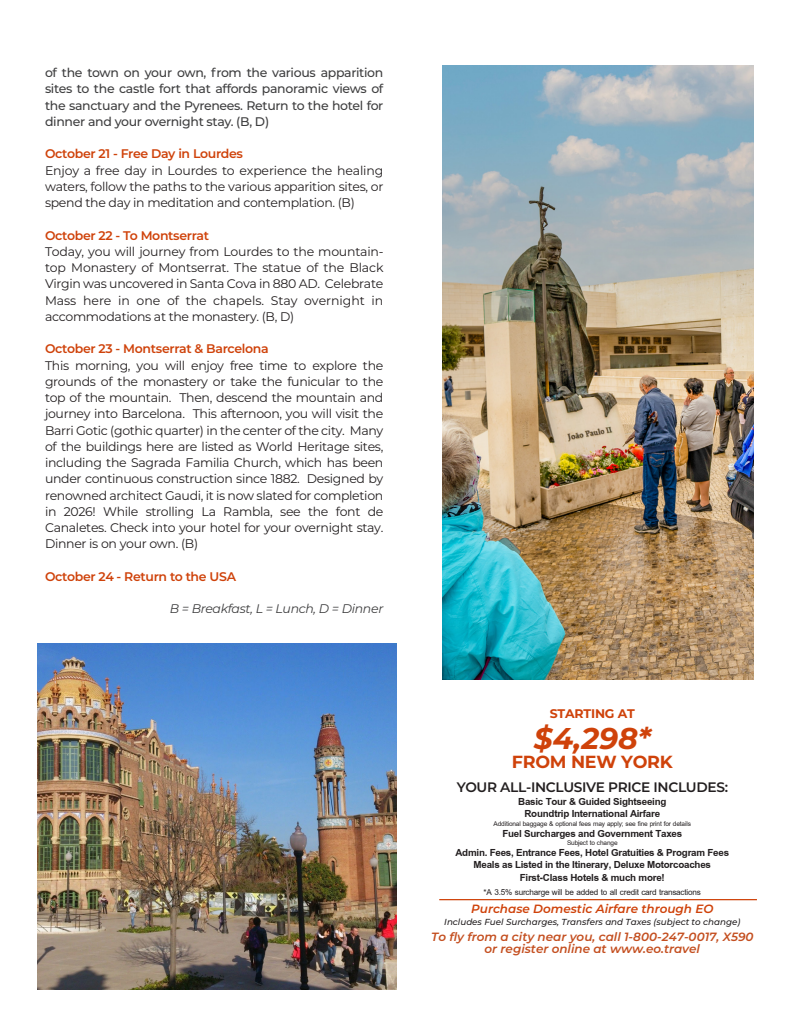
<style>
.page{position:relative;width:810px;height:1035px;background:#fff}
.page>*{position:absolute;margin:0;border:0;box-sizing:border-box;transform-origin:0 0}
.t1{font:italic 700 30px "Montserrat";color:#cf420a}
.t2{font:700 17.5px "Montserrat";letter-spacing:-.015em;color:#cf420a}
.t3{font:700 15px/12.5px "Browallia New";letter-spacing:-.015em;color:#231f20;text-align:center}
.t4{font:600 13.75px "Montserrat";letter-spacing:-.025em;color:#231f20}
.t5{font:12.5px/16.2px "Montserrat";letter-spacing:-.025em;color:#231f20;text-align:justify}
.t6{font:500 12.5px/16.2px "Montserrat";letter-spacing:-.025em;color:#3e3e3f;text-align:justify}
.t7{font:600 12.5px "Montserrat";letter-spacing:-.025em;color:#cf420a}
.t8{font:12.5px "Browallia New";letter-spacing:-.015em;color:#231f20}
.t9{font:italic 12.5px "Montserrat";letter-spacing:-.025em;color:#3e3e3f}
.t10{font:700 12.5px "Montserrat";letter-spacing:-.015em;color:#cf420a}
.t11{font:italic 600 12px/12.5px "Montserrat";color:#c44f20;text-align:center}
.t12{font:italic 600 12px "Montserrat";color:#cf420a}
.t13{font:10px "Browallia New";letter-spacing:-.015em;color:#231f20}
.t14{font:italic 500 8.75px "Montserrat";color:#231f20}
</style>
<div class="page">
<img style="left:443px;top:65px;width:310px;height:614px">
<hr style="left:439px;top:899px;width:318px;height:1px;background:#cf420a">
<img style="left:38px;top:644px;width:359px;height:346px">
<p class="t6" style="left:45px;top:64px;width:340px">of the town on your own, from the various apparition sites to the castle fort that affords panoramic views of the sanctuary and the Pyrenees. Return to the hotel for dinner and your overnight stay. (B, D)</p>
<p class="t7" style="left:45px;top:145px;width:200px">October 21 - Free Day in Lourdes</p>
<p class="t5" style="left:45px;top:162px;width:340px">Enjoy a free day in Lourdes to experience the healing waters, follow the paths to the various apparition sites, or spend the day in meditation and contemplation. (B)</p>
<p class="t7" style="left:45px;top:226px;width:166px">October 22 - To Montserrat</p>
<p class="t5" style="left:45px;top:243px;width:340px">Today, you will journey from Lourdes to the mountain&shy;top Monastery of Montserrat. The statue of the Black Virgin was uncovered in Santa Cova in 880 AD. Celebrate Mass here in one of the chapels. Stay overnight in accommodations at the monastery. (B, D)</p>
<p class="t7" style="left:45px;top:340px;width:225px">October 23 - Montserrat &amp; Barcelona</p>
<p class="t5" style="left:45px;top:357px;width:340px">This morning, you will enjoy free time to explore the grounds of the monastery or take the funicular to the top of the mountain. Then, descend the mountain and journey into Barcelona. This afternoon, you will visit the Barri Gotic (gothic quarter) in the center of the city. Many of the buildings here are listed as World Heritage sites, including the Sagrada Familia Church, which has been under continuous construction since 1882. Designed by renowned architect Gaudi, it is now slated for completion in 2026! While strolling La Rambla, see the font de Canaletes. Check into your hotel for your overnight stay.<br>Dinner is on your own. (B)</p>
<p class="t7" style="left:45px;top:568px;width:193px">October 24 - Return to the USA</p>
<p class="t9" style="left:170px;top:600px;width:215px">B = Breakfast, L = Lunch, D = Dinner</p>
<p class="t10" style="left:550px;top:704px;width:86px">STARTING AT</p>
<h1 class="t1" style="left:534px;top:716px;width:119px">$4,298*</h1>
<h2 class="t2" style="left:512px;top:749px;width:162px">FROM NEW YORK</h2>
<p class="t4" style="left:457px;top:777px;width:273px">YOUR ALL-INCLUSIVE PRICE INCLUDES:</p>
<p class="t3" style="left:518px;top:795px;width:150px">Basic Tour &amp; Guided Sightseeing<br>Roundtrip International Airfare</p>
<p class="t13" style="left:494px;top:817px;width:199px">Additional baggage &amp; optional fees may apply; see fine print for details</p>
<p class="t3" style="left:502px;top:828px;width:181px">Fuel Surcharges and Government Taxes</p>
<p class="t13" style="left:567px;top:836px;width:52px">Subject to change</p>
<p class="t3" style="left:455px;top:846px;width:275px">Admin. Fees, Entrance Fees, Hotel Gratuities &amp; Program Fees<br>Meals as Listed in the Itinerary, Deluxe Motorcoaches<br>First-Class Hotels &amp; much more!</p>
<p class="t8" style="left:484px;top:884px;width:219px">*A 3.5% surcharge will be added to all credit card transactions</p>
<p class="t12" style="left:471px;top:900px;width:244px">Purchase Domestic Airfare through EO</p>
<p class="t14" style="left:444px;top:916px;width:298px">Includes Fuel Surcharges, Transfers and Taxes (subject to change)</p>
<p class="t11" style="left:431px;top:930px;width:324px">To fly from a city near you, call 1-800-247-0017, X590 or register online at www.eo.travel</p>
</div>
